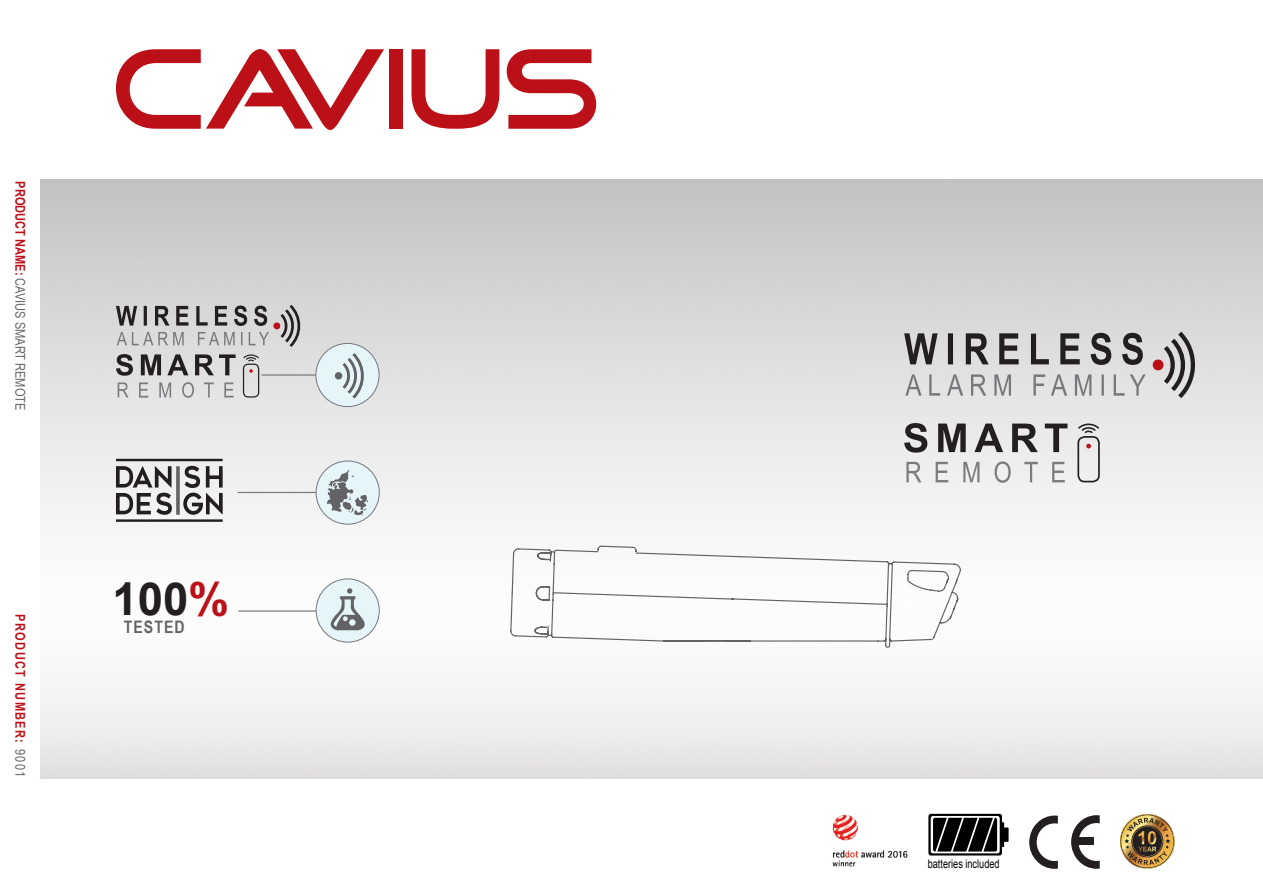
<style>
.page{position:relative;width:1263px;height:893px;background:#fff}
.page>*{position:absolute;margin:0;border:0;box-sizing:border-box;transform-origin:0 0}
.t1{font:700 45.45px "Arial";color:#231f20}
.t2{font:700 17.25px "Arial Narrow";letter-spacing:.06em;color:#636366}
.t3{font:13.5px "Arial Narrow";color:#636366}
.t4{font:700 13.5px "Arial Narrow";letter-spacing:.1em;color:#bb1018}
.t5{font:12px "Arial";color:#000001;scale:.77 1}
.s1{font-weight:700;color:#bb1018}
.s2{font-weight:400;color:#636366}
.s3{color:#bb1018}
</style>
<div class="page">
<hr style="left:238px;top:492px;width:79px;height:1px;background:#76787b">
<hr style="left:261px;top:374px;width:63px;height:2px;background:#76787b">
<hr style="left:116px;top:519px;width:107px;height:3px;background:#231f20">
<hr style="left:116px;top:459px;width:107px;height:2px;background:#231f20">
<svg style="left:116px;top:466px;width:107px;height:49px"></svg>
<div style="left:316px;top:461px;width:63px;height:63px;background:#e5f5fa;border-radius:50%"></div>
<div style="left:316px;top:461px;width:64px;height:64px;border:1px solid #76787b;border-radius:50%"></div>
<svg style="left:327px;top:470px;width:41px;height:45px"></svg>
<svg style="left:904px;top:423px;width:23px;height:30px"></svg>
<svg style="left:938px;top:424px;width:28px;height:28px"></svg>
<svg style="left:974px;top:424px;width:29px;height:28px"></svg>
<svg style="left:1012px;top:424px;width:26px;height:28px"></svg>
<svg style="left:1045px;top:424px;width:22px;height:28px"></svg>
<svg style="left:906px;top:462px;width:15px;height:20px"></svg>
<svg style="left:936px;top:462px;width:12px;height:20px"></svg>
<svg style="left:963px;top:462px;width:16px;height:20px"></svg>
<svg style="left:994px;top:461px;width:17px;height:22px"></svg>
<svg style="left:1024px;top:462px;width:14px;height:20px"></svg>
<svg style="left:1052px;top:462px;width:13px;height:20px"></svg>
<div style="left:1077px;top:436px;width:23px;height:46px;border:2px solid #231f20;border-radius:6px"></div>
<svg style="left:1077px;top:423px;width:23px;height:12px"></svg>
<svg style="left:1086px;top:444px;width:5px;height:4px"></svg>
<svg style="left:118px;top:382px;width:11px;height:16px"></svg>
<svg style="left:139px;top:382px;width:9px;height:16px"></svg>
<svg style="left:159px;top:382px;width:12px;height:16px"></svg>
<svg style="left:182px;top:382px;width:12px;height:16px"></svg>
<svg style="left:204px;top:382px;width:10px;height:16px"></svg>
<svg style="left:224px;top:382px;width:10px;height:16px"></svg>
<div style="left:243px;top:364px;width:16px;height:34px;border:1px solid #231f20;border-radius:5px"></div>
<svg style="left:928px;top:814px;width:80px;height:41px"></svg>
<svg style="left:1071px;top:815px;width:29px;height:54px"></svg>
<svg style="left:1029px;top:816px;width:29px;height:53px"></svg>
<div style="left:1078px;top:837px;width:15px;height:8px;background:#231f20"></div>
<img style="left:832px;top:814px;width:76px;height:53px">
<svg style="left:1120px;top:814px;width:55px;height:55px"></svg>
<div style="left:316px;top:343px;width:63px;height:64px;background:#e5f5fa;border-radius:50%"></div>
<div style="left:315px;top:343px;width:64px;height:64px;border:1px solid #76787b;border-radius:50%"></div>
<svg style="left:116px;top:49px;width:268px;height:81px"></svg>
<div style="left:389px;top:49px;width:13px;height:80px;background:#bb1018"></div>
<svg style="left:411px;top:49px;width:88px;height:80px"></svg>
<svg style="left:507px;top:49px;width:89px;height:80px"></svg>
<svg style="left:334px;top:353px;width:31px;height:49px"></svg>
<svg style="left:1152px;top:327px;width:45px;height:76px;background:#b7b2b2"></svg>
<svg style="left:905px;top:374px;width:241px;height:22px;background:#cacacb"></svg>
<svg style="left:904px;top:333px;width:239px;height:32px;background:#989696"></svg>
<svg style="left:116px;top:302px;width:186px;height:74px;background:#b5b4b5"></svg>
<svg style="left:510px;top:545px;width:452px;height:103px"></svg>
<hr style="left:238px;top:610px;width:80px;height:2px;background:#76787b">
<div style="left:316px;top:579px;width:63px;height:63px;background:#e5f5fa;border-radius:50%"></div>
<div style="left:316px;top:578px;width:64px;height:64px;border:1px solid #76787b;border-radius:50%"></div>
<svg style="left:330px;top:588px;width:35px;height:42px"></svg>
<p class="t3" style="left:30px;top:181px;width:231px;rotate:90deg"><span class="s1">PRODUCT NAME:</span> CAVIUS SMART REMOTE</p>
<p class="t4" style="left:31px;top:614px;width:165px;rotate:90deg">PRODUCT NUMBER: <span class="s2">9001</span></p>
<p class="t1" style="left:112px;top:569px;width:118px">100<span class="s3">%</span></p>
<p class="t2" style="left:124px;top:614px;width:62px">TESTED</p>
<p class="t5" style="left:928px;top:856px;width:95px">batteries included</p>
</div>
